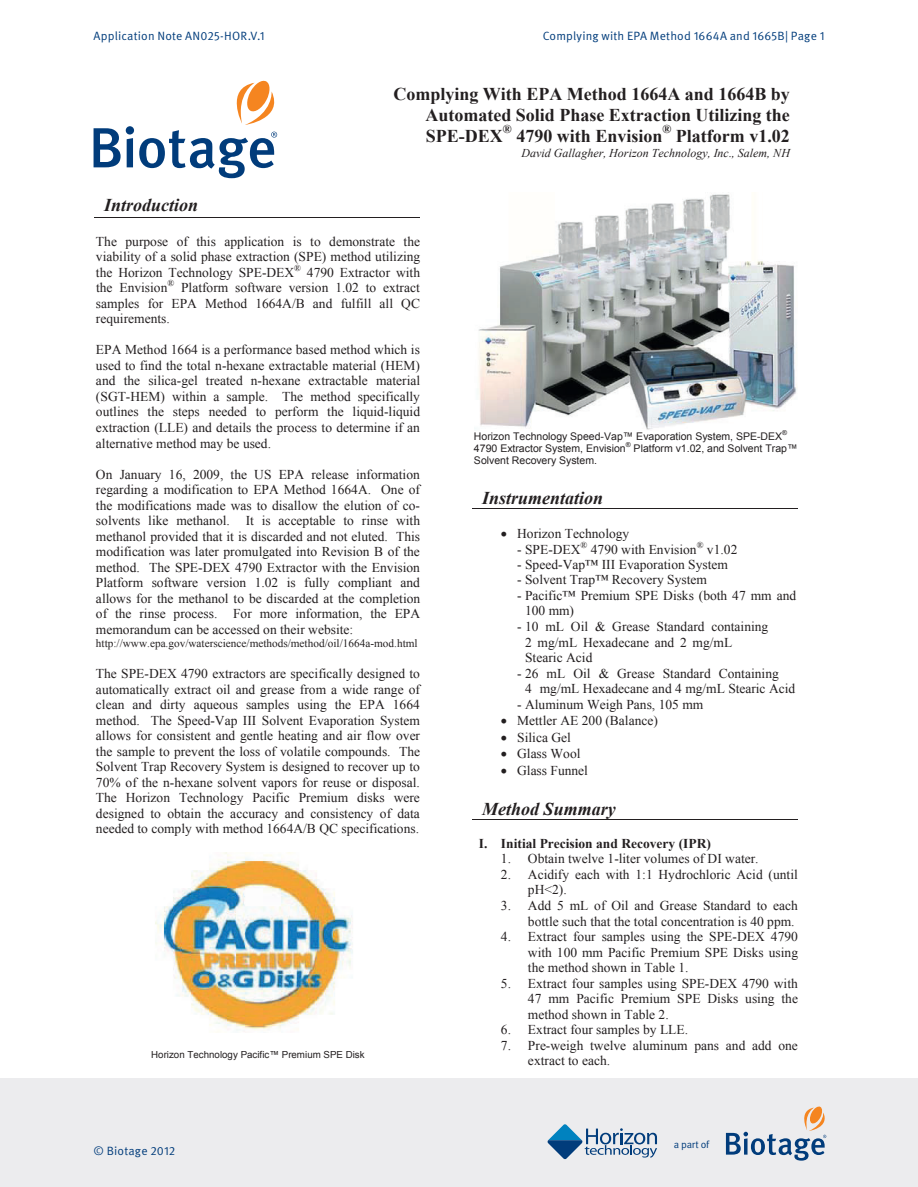
<style>
.page{position:relative;width:918px;height:1187px;background:#fff}
.page>*{position:absolute;margin:0;border:0;box-sizing:border-box;transform-origin:0 0}
.t1{font:700 18px/20.7px "Times New Roman";color:#231f20;text-align:justify}
.t2{font:italic 700 18px "Times New Roman";color:#231f20}
.t3{font:13.5px/15.5px "Times New Roman";color:#231f20;text-align:justify}
.t4{font:700 13.5px "Times New Roman";color:#231f20}
.t5{font:12px "Meta OT Norm";letter-spacing:.015em;color:#013c7b}
.t6{font:italic 12px "Times New Roman";color:#231f20}
.t7{font:700 12px "Times New Roman";color:#231f20}
.t8{font:11.25px "Times New Roman";color:#231f20}
.t9{font:10.5px "Arial";color:#231f20}
.t10{font:10.35px "Meta OT Norm";letter-spacing:-.03em;color:#013c7b}
.t11{font:9.75px "Arial";color:#231f20}
.t12{font:6.75px "Arial";color:#231f20}
</style>
<div class="page">
<hr style="left:95px;top:217px;width:325px;height:1px;background:#231f20">
<img style="left:155px;top:852px;width:198px;height:180px">
<img style="left:478px;top:194px;width:319px;height:236px">
<hr style="left:473px;top:508px;width:325px;height:1px;background:#231f20">
<hr style="left:473px;top:819px;width:325px;height:1px;background:#231f20">
<div style="left:0;top:1078px;width:918px;height:108px;background:#ececee"></div>
<svg style="left:726px;top:1106px;width:101px;height:54px"></svg>
<svg style="left:547px;top:1124px;width:110px;height:35px"></svg>
<svg style="left:94px;top:80px;width:184px;height:98px"></svg>
<p class="t5" style="left:94px;top:29px;width:173px">Application Note AN025-HOR.V.1</p>
<p class="t5" style="left:543px;top:29px;width:283px">Complying with EPA Method 1664A and 1665B| Page 1</p>
<h1 class="t1" style="left:425px;top:83px;width:366px;text-indent:-32px">Complying With EPA Method 1664A and 1664B by Automated Solid Phase Extraction Utilizing the SPE-DEX</h1>
<p class="t7" style="left:503px;top:121px;width:10px">®</p>
<p class="t7" style="left:662px;top:121px;width:10px">®</p>
<h1 class="t1" style="left:516px;top:125px;width:148px">4790 with Envision</h1>
<h1 class="t1" style="left:676px;top:125px;width:115px">Platform v1.02</h1>
<p class="t6" style="left:522px;top:144px;width:270px">David Gallagher, Horizon Technology, Inc., Salem, NH</p>
<h1 class="t2" style="left:104px;top:192px;width:96px">Introduction</h1>
<p class="t3" style="left:96px;top:233px;width:326px">The purpose of this application is to demonstrate the viability of a solid phase extraction (SPE) method utilizing the Horizon Technology SPE-DEX<sup>®</sup> 4790 Extractor with the Envision<sup>®</sup> Platform software version 1.02 to extract samples for EPA Method 1664A/B and fulfill all QC requirements.</p>
<p class="t3" style="left:96px;top:342px;width:326px">EPA Method 1664 is a performance based method which is used to find the total n-hexane extractable material (HEM) and the silica-gel treated n-hexane extractable material (SGT-HEM) within a sample. The method specifically outlines the steps needed to perform the liquid-liquid extraction (LLE) and details the process to determine if an alternative method may be used.</p>
<p class="t3" style="left:96px;top:466px;width:326px">On January 16, 2009, the US EPA release information regarding a modification to EPA Method 1664A. One of the modifications made was to disallow the elution of co&shy;solvents like methanol. It is acceptable to rinse with methanol provided that it is discarded and not eluted. This modification was later promulgated into Revision B of the method. The SPE-DEX 4790 Extractor with the Envision Platform software version 1.02 is fully compliant and allows for the methanol to be discarded at the completion of the rinse process. For more information, the EPA memorandum can be accessed on their website:</p>
<p class="t8" style="left:96px;top:636px;width:323px">http://www.epa.gov/waterscience/methods/method/oil/1664a-mod.html</p>
<p class="t3" style="left:96px;top:665px;width:326px">The SPE-DEX 4790 extractors are specifically designed to automatically extract oil and grease from a wide range of clean and dirty aqueous samples using the EPA 1664 method. The Speed-Vap III Solvent Evaporation System allows for consistent and gentle heating and air flow over the sample to prevent the loss of volatile compounds. The Solvent Trap Recovery System is designed to recover up to 70% of the n-hexane solvent vapors for reuse or disposal.<br>The Horizon Technology Pacific Premium disks were designed to obtain the accuracy and consistency of data needed to comply with method 1664A/B QC specifications.</p>
<p class="t11" style="left:151px;top:1048px;width:215px">Horizon Technology Pacific™ Premium SPE Disk</p>
<p class="t5" style="left:94px;top:1143px;width:83px">© Biotage 2012</p>
<p class="t9" style="left:474px;top:430px;width:310px">Horizon Technology Speed-Vap™ Evaporation System, SPE-DEX</p>
<p class="t12" style="left:782px;top:428px;width:6px">®</p>
<p class="t9" style="left:474px;top:442px;width:153px">4790 Extractor System, Envision</p>
<p class="t12" style="left:626px;top:440px;width:6px">®</p>
<p class="t9" style="left:634px;top:442px;width:165px">Platform v1.02, and Solvent Trap™</p>
<p class="t9" style="left:474px;top:454px;width:125px">Solvent Recovery System.</p>
<h1 class="t2" style="left:482px;top:485px;width:123px">Instrumentation</h1>
<p class="t3" style="left:501px;top:525px;width:130px">• Horizon Technology</p>
<p class="t3" style="left:517px;top:541px;width:222px">- SPE-DEX<sup>®</sup> 4790 with Envision<sup>®</sup> v1.02</p>
<p class="t3" style="left:517px;top:556px;width:212px">- Speed-Vap™ III Evaporation System</p>
<p class="t3" style="left:517px;top:572px;width:191px">- Solvent Trap™ Recovery System</p>
<p class="t3" style="left:525px;top:587px;width:273px;text-indent:-8px">- Pacific™ Premium SPE Disks (both 47 mm and<br>100 mm)</p>
<p class="t3" style="left:525px;top:618px;width:245px;text-align:left;text-indent:-8px">- 10 mL Oil &amp; Grease Standard containing<br>2 mg/mL Hexadecane and 2 mg/mL<br>Stearic Acid</p>
<p class="t3" style="left:525px;top:665px;width:272px;text-indent:-8px">- 26 mL Oil &amp; Grease Standard Containing<br>4 mg/mL Hexadecane and 4 mg/mL Stearic Acid</p>
<p class="t3" style="left:517px;top:696px;width:188px">- Aluminum Weigh Pans, 105 mm</p>
<p class="t3" style="left:501px;top:712px;width:159px">• Mettler AE 200 (Balance)</p>
<p class="t3" style="left:501px;top:729px;width:71px">• Silica Gel</p>
<p class="t3" style="left:501px;top:745px;width:81px">• Glass Wool</p>
<p class="t3" style="left:501px;top:762px;width:88px">• Glass Funnel</p>
<h1 class="t2" style="left:482px;top:796px;width:135px">Method Summary</h1>
<p class="t4" style="left:479px;top:834px;width:234px">I. Initial Precision and Recovery (IPR)</p>
<p class="t3" style="left:501px;top:850px;width:259px">1. Obtain twelve 1-liter volumes of DI water.</p>
<p class="t3" style="left:528px;top:866px;width:271px;text-indent:-27px">2. Acidify each with 1:1 Hydrochloric Acid (until pH&lt;2).</p>
<p class="t3" style="left:501px;top:897px;width:298px;text-align:right">3. Add 5 mL of Oil and Grease Standard to each bottle such that the total concentration is 40 ppm.</p>
<p class="t3" style="left:528px;top:928px;width:272px;text-indent:-27px">4. Extract four samples using the SPE-DEX 4790 with 100 mm Pacific Premium SPE Disks using the method shown in Table 1.</p>
<p class="t3" style="left:528px;top:975px;width:272px;text-indent:-27px">5. Extract four samples using SPE-DEX 4790 with 47 mm Pacific Premium SPE Disks using the method shown in Table 2.</p>
<p class="t3" style="left:501px;top:1021px;width:189px">6. Extract four samples by LLE.</p>
<p class="t3" style="left:528px;top:1037px;width:271px;text-indent:-27px">7. Pre-weigh twelve aluminum pans and add one extract to each.</p>
<p class="t10" style="left:674px;top:1137px;width:37px">a part of</p>
</div>
